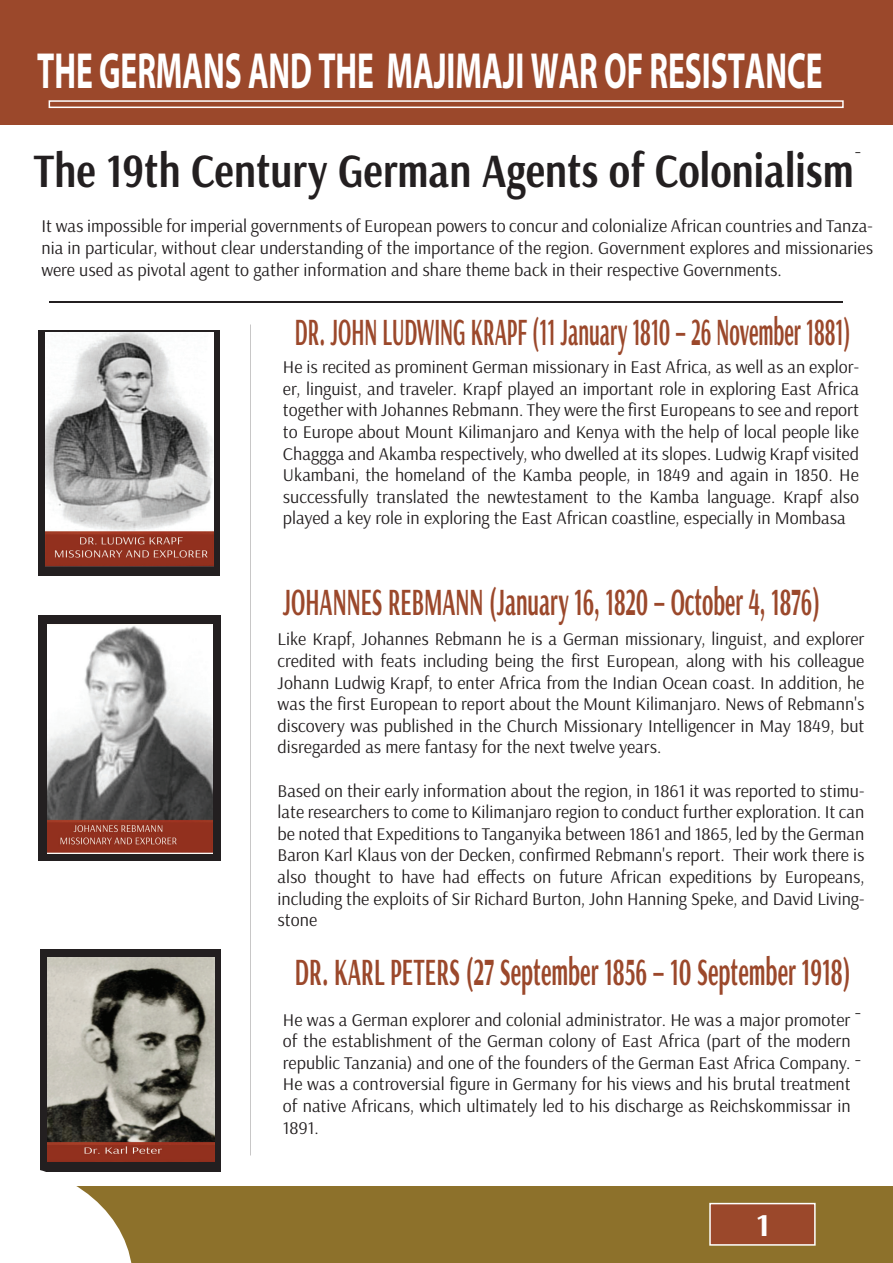
<style>
.page{position:relative;width:893px;height:1263px;background:#fff}
.page>*{position:absolute;margin:0;border:0;box-sizing:border-box;transform-origin:0 0}
.t1{font:700 51px "Myriad Pro";color:#fff;scale:.62 1}
.t2{font:700 48.15px "Arsenal";color:#231f20;scale:.85 1}
.t3{font:700 38.7px "Arsenal";color:#9b482b;scale:.52 1}
.t4{font:700 38.7px "Arsenal";color:#9b482b;scale:.57 1}
.t5{font:700 38.7px "Arsenal";color:#9b482b;scale:.56 1}
.t6{font:700 32.1px "Arsenal";color:#fff;scale:1.09 1}
.t7{font:19.35px "Arsenal";color:#211e1e;scale:1.1 1}
.t8{font:18px/21.6px "Arsenal";color:#231f20;text-align:justify}
</style>
<div class="page">
<div style="left:39px;top:330px;width:181px;height:246px;background:#231f20"></div>
<div style="left:39px;top:615px;width:182px;height:246px;background:#231f20"></div>
<div style="left:40px;top:949px;width:181px;height:222px;background:#231f20"></div>
<div style="left:0;top:1187px;width:893px;height:76px;background:#8d712b"></div>
<div style="left:709px;top:1203px;width:107px;height:43px;background:#9b482b;border:2px solid #fff"></div>
<svg style="left:0;top:1170px;width:133px;height:93px"></svg>
<div style="left:0;top:0;width:893px;height:124px;background:#9b482b"></div>
<div style="left:49px;top:100px;width:795px;height:8px;border:2px solid #fff"></div>
<img style="left:48px;top:957px;width:167px;height:205px">
<img style="left:45px;top:333px;width:169px;height:233px">
<img style="left:47px;top:624px;width:166px;height:229px">
<hr style="left:49px;top:301px;width:794px;height:1px;background:#231f20">
<h1 class="t1" style="left:37px;top:38px;width:1268px">THE GERMANS AND THE MAJIMAJI WAR OF RESISTANCE</h1>
<h2 class="t2" style="left:34px;top:141px;width:967px">The 19th Century German Agents of Colonialism</h2>
<p class="t8" style="left:41px;top:216px;width:833px">It was impossible for imperial governments of European powers to concur and colonialize African countries and Tanza&shy;nia in particular, without clear understanding of the importance of the region. Government explores and missionaries were used as pivotal agent to gather information and share theme back in their respective Governments.</p>
<p class="t7" style="left:855px;top:139px;width:7px">-</p>
<h3 class="t3" style="left:295px;top:308px;width:1070px">DR. JOHN LUDWING KRAPF (11 January 1810 – 26 November 1881)</h3>
<p class="t8" style="left:283px;top:356px;width:578px">He is recited as prominent German missionary in East Africa, as well as an explor&shy;er, linguist, and traveler. Krapf played an important role in exploring East Africa together with Johannes Rebmann. They were the first Europeans to see and report to Europe about Mount Kilimanjaro and Kenya with the help of local people like Chaggga and Akamba respectively, who dwelled at its slopes. Ludwig Krapf visited Ukambani, the homeland of the Kamba people, in 1849 and again in 1850. He successfully translated the newtestament to the Kamba language. Krapf also played a key role in exploring the East African coastline, especially in Mombasa</p>
<h3 class="t5" style="left:283px;top:578px;width:961px">JOHANNES REBMANN (January 16, 1820 – October 4, 1876)</h3>
<p class="t8" style="left:278px;top:629px;width:588px">Like Krapf, Johannes Rebmann he is a German missionary, linguist, and explorer credited with feats including being the first European, along with his colleague Johann Ludwig Krapf, to enter Africa from the Indian Ocean coast. In addition, he was the first European to report about the Mount Kilimanjaro. News of Rebmann's discovery was published in the Church Missionary Intelligencer in May 1849, but disregarded as mere fantasy for the next twelve years.</p>
<p class="t8" style="left:278px;top:780px;width:588px">Based on their early information about the region, in 1861 it was reported to stimu&shy;late researchers to come to Kilimanjaro region to conduct further exploration. It can be noted that Expeditions to Tanganyika between 1861 and 1865, led by the German Baron Karl Klaus von der Decken, confirmed Rebmann's report. Their work there is also thought to have had effects on future African expeditions by Europeans, including the exploits of Sir Richard Burton, John Hanning Speke, and David Living&shy;stone</p>
<h3 class="t4" style="left:295px;top:948px;width:976px">DR. KARL PETERS (27 September 1856 – 10 September 1918)</h3>
<p class="t8" style="left:283px;top:1009px;width:569px">He was a German explorer and colonial administrator. He was a major promoter of the establishment of the German colony of East Africa (part of the modern republic Tanzania) and one of the founders of the German East Africa Company.<br>He was a controversial figure in Germany for his views and his brutal treatment of native Africans, which ultimately led to his discharge as Reichskommissar in 1891.</p>
<p class="t7" style="left:855px;top:1001px;width:7px">-</p>
<p class="t7" style="left:855px;top:1047px;width:7px">-</p>
<h3 class="t6" style="left:756px;top:1206px;width:14px">1</h3>
</div>
